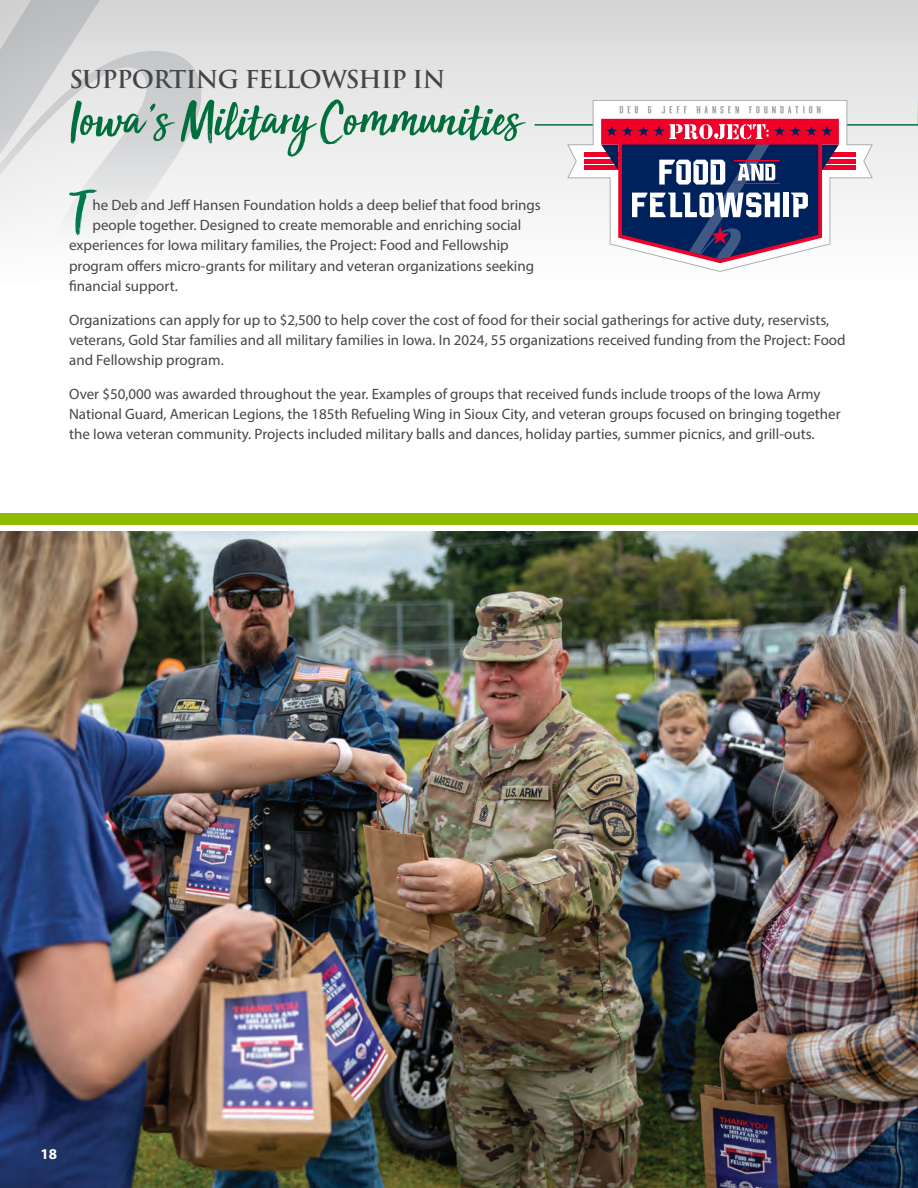
<style>
.page{position:relative;width:918px;height:1188px;background:#fff}
.page>*{position:absolute;margin:0;border:0;box-sizing:border-box;transform-origin:0 0}
.t1{font:57.45px "Sun Valley";color:#007a4a}
.t2{font:54px "Sun Valley";letter-spacing:-.01em;color:#006f3c}
.t3{font:600 24px "Trajan Pro 3";letter-spacing:-.035em;color:#454647}
.t4{font:15px/20.2px "Myriad Pro";color:#454647}
.t5{font:700 15px "Myriad Pro";color:#fff}
.s1{font-family:"Brush Script"}
</style>
<div class="page">
<div style="left:0;top:0;width:918px;height:338px;background:#231f20;opacity:.75"></div>
<svg style="left:0;top:0;width:366px;height:243px"></svg>
<hr style="left:535px;top:124px;width:383px;height:2px;background:#006f3c">
<svg style="left:567px;top:100px;width:306px;height:172px"></svg>
<hr style="left:584px;top:153px;width:60px;height:4px;background:#ee0028">
<hr style="left:584px;top:159px;width:60px;height:4px;background:#ee0028">
<hr style="left:584px;top:166px;width:60px;height:4px;background:#ee0028">
<hr style="left:796px;top:153px;width:60px;height:4px;background:#ee0028">
<hr style="left:796px;top:159px;width:60px;height:4px;background:#ee0028">
<hr style="left:796px;top:166px;width:60px;height:4px;background:#ee0028">
<svg style="left:619px;top:106px;width:19px;height:7px"></svg>
<svg style="left:648px;top:106px;width:4px;height:7px"></svg>
<svg style="left:662px;top:106px;width:25px;height:7px"></svg>
<svg style="left:696px;top:106px;width:43px;height:7px"></svg>
<svg style="left:749px;top:106px;width:72px;height:7px"></svg>
<svg style="left:601px;top:119px;width:238px;height:144px"></svg>
<img style="left:0;top:531px;width:918px;height:657px">
<div style="left:0;top:513px;width:918px;height:11px;background:#8dbb00"></div>
<p class="t3" style="left:70px;top:62px;width:377px">SUPPORTING FELLOWSHIP IN</p>
<p class="t2" style="left:69px;top:74px;width:454px">Iowa<span class="s1">’</span>s Military Communities</p>
<p class="t1" style="left:70px;top:160px;width:19px">T</p>
<p class="t4" style="left:93px;top:195px;width:450px">he Deb and Jeff Hansen Foundation holds a deep belief that food brings</p>
<p class="t4" style="left:93px;top:215px;width:430px">people together. Designed to create memorable and enriching social</p>
<p class="t4" style="left:69px;top:235px;width:441px">experiences for Iowa military families, the Project: Food and Fellowship</p>
<p class="t4" style="left:69px;top:255px;width:467px">program offers micro-grants for military and veteran organizations seeking</p>
<p class="t4" style="left:69px;top:276px;width:110px">financial support.</p>
<p class="t4" style="left:69px;top:309px;width:778px">Organizations can apply for up to $2,500 to help cover the cost of food for their social gatherings for active duty, reservists, veterans, Gold Star families and all military families in Iowa. In 2024, 55 organizations received funding from the Project: Food and Fellowship program.</p>
<p class="t4" style="left:69px;top:384px;width:773px">Over $50,000 was awarded throughout the year. Examples of groups that received funds include troops of the Iowa Army<br>National Guard, American Legions, the 185th Refueling Wing in Sioux City, and veteran groups focused on bringing together the Iowa veteran community. Projects included military balls and dances, holiday parties, summer picnics, and grill-outs.</p>
<p class="t5" style="left:40px;top:1144px;width:18px">18</p>
</div>
